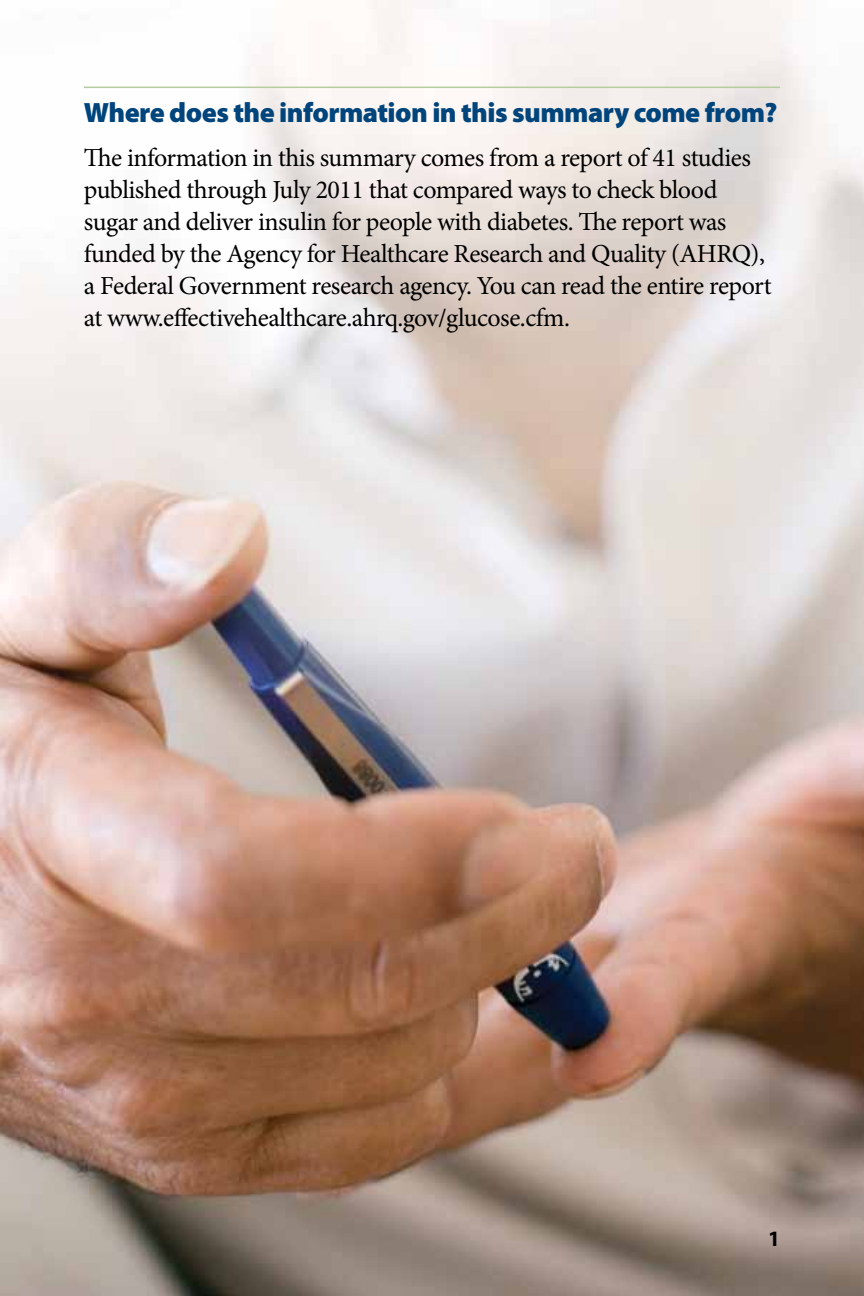
<style>
.page{position:relative;width:864px;height:1296px;background:#fff}
.page>*{position:absolute;margin:0;border:0;box-sizing:border-box;transform-origin:0 0}
.t1{font:900 28px "Myriad Pro";letter-spacing:-.02em;color:#00447c}
.t2{font:26px/32px "Minion Pro";letter-spacing:-.02em;color:#000}
.t3{font:700 22px "Myriad Pro";color:#000}
</style>
<div class="page">
<img style="left:0;top:0;width:864px;height:1296px">
<hr style="left:84px;top:87px;width:696px;height:1px;background:#b5cd9e">
<p class="t1" style="left:84px;top:94px;width:695px">Where does the information in this summary come from?</p>
<p class="t2" style="left:84px;top:142px;width:689px">The information in this summary comes from a report of 41 studies published through July 2011 that compared ways to check blood sugar and deliver insulin for people with diabetes. The report was funded by the Agency for Healthcare Research and Quality (AHRQ), a Federal Government research agency. You can read the entire report at www.effectivehealthcare.ahrq.gov/glucose.cfm.</p>
<p class="t3" style="left:768px;top:1224px;width:13px">1</p>
</div>
